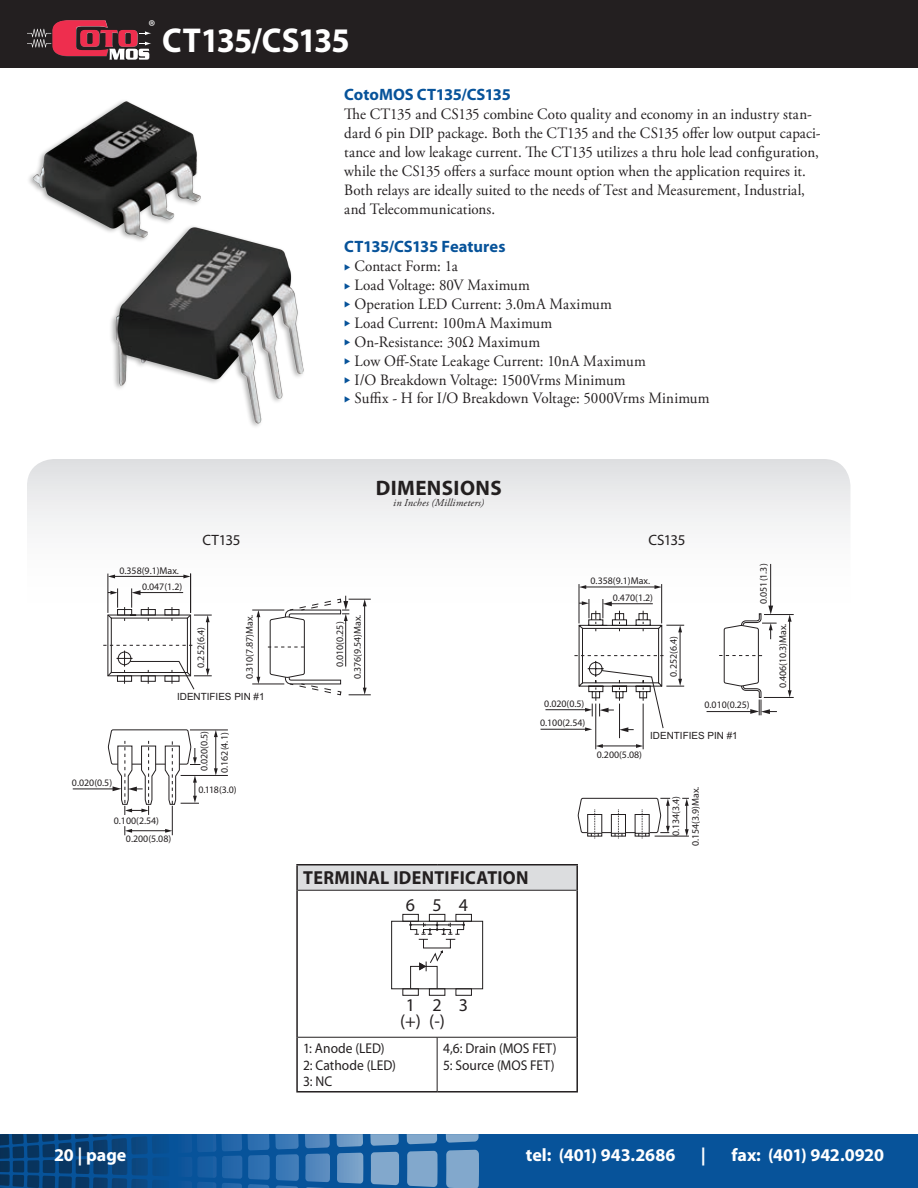
<style>
.page{position:relative;width:918px;height:1188px;background:#fff}
.page>*{position:absolute;margin:0;border:0;box-sizing:border-box;transform-origin:0 0}
.ACoto_Catalog_Headli{font:700 34.65px "Myriad Pro";letter-spacing:-.03em;color:#fff;scale:.95 1}
.DCoto_Catalog_Ital_t{font:700 21px "Myriad Pro";letter-spacing:.02em;color:#231f20}
.Main_Title_for_TOC{font:700 18.9px "Myriad Pro";letter-spacing:.02em;color:#231f20;scale:.95 1}
.t1{font:700 18px "Myriad Pro";color:#fff}
.t2{font:18px/16.2px "Myriad Pro";letter-spacing:.96em;color:#231f20}
.Main_Title_for_TOC-2{font:17.4px "Myriad Pro";color:#fff;scale:.95 1}
.BCoto_Catalog_Subhea{font:700 16.5px "Myriad Pro";letter-spacing:-.005em;color:#07539a}
.CCoto_Catalog_Body_T{font:15.75px/18.9px "Adobe Garamond Pro";letter-spacing:.005em;color:#231f20;scale:.95 1}
.BCoto_Catalog_Subhea-2{font:15px "Myriad Pro";letter-spacing:-.025em;color:#231f20}
.Main_Title_for_TOC-3{font:14.1px "Myriad Pro";letter-spacing:.005em;color:#231f20;scale:.95 1}
.DCoto_Catalog_Ital_t-2{font:italic 10.5px "Adobe Garamond Pro";letter-spacing:.02em;color:#231f20}
.t3{font:9.9px/20.2px "Myriad Pro";color:#231f20}
.t4{font:9.9px "Arial";color:#231f20}
.s1{color:#07539a}
</style>
<div class="page">
<svg style="left:0;top:1134px;width:918px;height:54px;background:#155999"></svg>
<svg style="left:197px;top:1134px;width:282px;height:17px;background:#3371ad"></svg>
<div style="left:0;top:0;width:918px;height:68px;background:#231f20"></div>
<img style="left:29px;top:101px;width:275px;height:326px">
<svg style="left:27px;top:459px;width:823px;height:170px"></svg>
<div style="left:297px;top:865px;width:280px;height:25px;background:#dcdddf"></div>
<hr style="left:296px;top:864px;width:141px;height:2px;background:#231f20">
<hr style="left:296px;top:866px;width:2px;height:24px;background:#231f20">
<hr style="left:437px;top:864px;width:141px;height:2px;background:#231f20">
<hr style="left:576px;top:866px;width:2px;height:24px;background:#231f20">
<hr style="left:296px;top:890px;width:2px;height:147px;background:#231f20">
<hr style="left:576px;top:890px;width:2px;height:147px;background:#231f20">
<hr style="left:296px;top:1037px;width:2px;height:54px;background:#231f20">
<hr style="left:576px;top:1037px;width:2px;height:54px;background:#231f20">
<hr style="left:296px;top:1091px;width:141px;height:2px;background:#231f20">
<hr style="left:437px;top:1091px;width:141px;height:2px;background:#231f20">
<hr style="left:298px;top:890px;width:139px;height:1px;background:#231f20">
<hr style="left:437px;top:890px;width:139px;height:1px;background:#231f20">
<hr style="left:298px;top:1037px;width:139px;height:1px;background:#231f20">
<hr style="left:437px;top:1037px;width:139px;height:1px;background:#231f20">
<hr style="left:437px;top:1037px;width:1px;height:54px;background:#231f20">
<div style="left:391px;top:921px;width:92px;height:68px;background:#fff;border:1px solid #211e1e"></div>
<svg style="left:402px;top:914px;width:70px;height:82px"></svg>
<svg style="left:27px;top:20px;width:124px;height:40px"></svg>
<hr style="left:114px;top:576px;width:71px;height:1px;background:#231f20">
<svg style="left:183px;top:575px;width:7px;height:3px"></svg>
<svg style="left:108px;top:575px;width:7px;height:3px"></svg>
<hr style="left:107px;top:574px;width:1px;height:39px;background:#231f20">
<hr style="left:190px;top:574px;width:1px;height:39px;background:#231f20">
<hr style="left:190px;top:730px;width:38px;height:1px;background:#231f20">
<hr style="left:181px;top:775px;width:47px;height:1px;background:#231f20">
<hr style="left:252px;top:610px;width:32px;height:1px;background:#231f20">
<hr style="left:252px;top:684px;width:32px;height:1px;background:#231f20">
<hr style="left:258px;top:616px;width:1px;height:62px;background:#231f20">
<svg style="left:256px;top:610px;width:4px;height:7px"></svg>
<svg style="left:256px;top:677px;width:4px;height:7px"></svg>
<svg style="left:268px;top:596px;width:103px;height:99px"></svg>
<hr style="left:73px;top:789px;width:41px;height:1px;background:#231f20">
<svg style="left:103px;top:588px;width:115px;height:247px"></svg>
<hr style="left:545px;top:709px;width:41px;height:1px;background:#231f20">
<hr style="left:541px;top:729px;width:45px;height:1px;background:#231f20">
<hr style="left:619px;top:704px;width:1px;height:34px;background:#231f20">
<hr style="left:643px;top:704px;width:1px;height:45px;background:#231f20">
<hr style="left:595px;top:704px;width:1px;height:45px;background:#231f20">
<hr style="left:602px;top:746px;width:35px;height:1px;background:#231f20">
<svg style="left:636px;top:744px;width:7px;height:4px"></svg>
<svg style="left:596px;top:744px;width:7px;height:4px"></svg>
<hr style="left:585px;top:587px;width:71px;height:1px;background:#231f20">
<svg style="left:655px;top:585px;width:6px;height:4px"></svg>
<svg style="left:580px;top:585px;width:6px;height:4px"></svg>
<hr style="left:579px;top:584px;width:1px;height:39px;background:#231f20">
<hr style="left:661px;top:584px;width:1px;height:39px;background:#231f20">
<hr style="left:655px;top:836px;width:34px;height:1px;background:#231f20">
<svg style="left:682px;top:798px;width:7px;height:38px"></svg>
<svg style="left:577px;top:797px;width:93px;height:41px"></svg>
<hr style="left:770px;top:564px;width:1px;height:43px;background:#231f20">
<hr style="left:707px;top:711px;width:45px;height:1px;background:#231f20">
<svg style="left:719px;top:606px;width:75px;height:109px"></svg>
<svg style="left:574px;top:599px;width:110px;height:133px"></svg>
<p class="Main_Title_for_TOC-2" style="left:148px;top:17px;width:9px">®</p>
<p class="ACoto_Catalog_Headli" style="left:162px;top:21px;width:199px">CT135/CS135</p>
<p class="BCoto_Catalog_Subhea" style="left:344px;top:85px;width:168px">CotoMOS CT135/CS135</p>
<p class="CCoto_Catalog_Body_T" style="left:344px;top:105px;width:503px">The CT135 and CS135 combine Coto quality and economy in an industry stan&shy;dard 6 pin DIP package. Both the CT135 and the CS135 offer low output capaci&shy;tance and low leakage current. The CT135 utilizes a thru hole lead configuration, while the CS135 offers a surface mount option when the application requires it.<br>Both relays are ideally suited to the needs of Test and Measurement, Industrial, and Telecommunications.</p>
<p class="BCoto_Catalog_Subhea" style="left:344px;top:237px;width:163px">CT135/CS135 Features</p>
<p class="CCoto_Catalog_Body_T" style="left:344px;top:257px;width:121px"><span class="s1">◆</span> Contact Form: 1a</p>
<p class="CCoto_Catalog_Body_T" style="left:344px;top:276px;width:197px"><span class="s1">◆</span> Load Voltage: 80V Maximum</p>
<p class="CCoto_Catalog_Body_T" style="left:344px;top:295px;width:283px"><span class="s1">◆</span> Operation LED Current: 3.0mA Maximum</p>
<p class="CCoto_Catalog_Body_T" style="left:344px;top:314px;width:220px"><span class="s1">◆</span> Load Current: 100mA Maximum</p>
<p class="CCoto_Catalog_Body_T" style="left:344px;top:333px;width:208px"><span class="s1">◆</span> On-Resistance: 30Ω Maximum</p>
<p class="CCoto_Catalog_Body_T" style="left:344px;top:352px;width:319px"><span class="s1">◆</span> Low Off-State Leakage Current: 10nA Maximum</p>
<p class="CCoto_Catalog_Body_T" style="left:344px;top:371px;width:298px"><span class="s1">◆</span> I/O Breakdown Voltage: 1500Vrms Minimum</p>
<p class="CCoto_Catalog_Body_T" style="left:344px;top:390px;width:386px"><span class="s1">◆</span> Suffix - H for I/O Breakdown Voltage: 5000Vrms Minimum</p>
<p class="DCoto_Catalog_Ital_t" style="left:376px;top:476px;width:128px">DIMENSIONS</p>
<p class="DCoto_Catalog_Ital_t-2" style="left:393px;top:496px;width:92px">in Inches (Millimeters)</p>
<p class="BCoto_Catalog_Subhea-2" style="left:202px;top:531px;width:40px">CT135</p>
<p class="BCoto_Catalog_Subhea-2" style="left:648px;top:531px;width:39px">CS135</p>
<p class="t3" style="left:119px;top:560px;width:61px">0.358(9.1)Max.</p>
<p class="t3" style="left:142px;top:577px;width:42px">0.047(1.2)</p>
<p class="t3" style="left:191px;top:668px;width:42px;rotate:-90deg">0.252(6.4)</p>
<p class="t3" style="left:240px;top:679px;width:66px;rotate:-90deg">0.310(7.87)Max.</p>
<p class="t3" style="left:348px;top:679px;width:66px;rotate:-90deg">0.376(9.54)Max.</p>
<p class="t3" style="left:330px;top:667px;width:47px;rotate:-90deg">0.010(0.25)</p>
<p class="t3" style="left:72px;top:773px;width:42px">0.020(0.5)</p>
<p class="t4" style="left:177px;top:690px;width:89px">IDENTIFIES PIN #1</p>
<p class="t3" style="left:194px;top:773px;width:43px;rotate:-90deg">0.020(0.5)<br>0.162(4.1)</p>
<p class="t3" style="left:198px;top:780px;width:40px">0.118(3.0)</p>
<p class="t3" style="left:126px;top:812px;width:47px;line-height:17.7px;text-indent:-12px">0.100(2.54)<br>0.200(5.08)</p>
<p class="Main_Title_for_TOC" style="left:303px;top:867px;width:239px">TERMINAL IDENTIFICATION</p>
<p class="t2" style="left:406px;top:898px;width:64px">654</p>
<p class="t3" style="left:591px;top:571px;width:61px">0.358(9.1)Max.</p>
<p class="t3" style="left:613px;top:587px;width:42px">0.470(1.2)</p>
<p class="t3" style="left:754px;top:604px;width:42px;rotate:-90deg">0.051(1.3)</p>
<p class="t3" style="left:540px;top:694px;width:47px;line-height:19.5px;text-align:center">0.020(0.5)<br>0.100(2.54)</p>
<p class="t3" style="left:663px;top:677px;width:42px;rotate:-90deg">0.252(6.4)</p>
<p class="t3" style="left:597px;top:744px;width:47px">0.200(5.08)</p>
<p class="t3" style="left:705px;top:695px;width:47px">0.010(0.25)</p>
<p class="t4" style="left:650px;top:729px;width:89px">IDENTIFIES PIN #1</p>
<p class="t3" style="left:666px;top:846px;width:61px;line-height:19.6px;text-align:center;rotate:-90deg">0.134(3.4)<br>0.154(3.9)Max.</p>
<p class="t3" style="left:773px;top:688px;width:66px;rotate:-90deg">0.406(10.3)Max.</p>
<p class="t2" style="left:400px;top:997px;width:70px;text-indent:6px">123 (+) (-)</p>
<p class="Main_Title_for_TOC-3" style="left:303px;top:1041px;width:88px">1: Anode (LED)</p>
<p class="Main_Title_for_TOC-3" style="left:303px;top:1057px;width:99px">2: Cathode (LED)</p>
<p class="Main_Title_for_TOC-3" style="left:303px;top:1073px;width:32px">3: NC</p>
<p class="Main_Title_for_TOC-3" style="left:443px;top:1041px;width:121px">4,6: Drain (MOS FET)</p>
<p class="Main_Title_for_TOC-3" style="left:443px;top:1057px;width:119px">5: Source (MOS FET)</p>
<p class="t1" style="left:54px;top:1145px;width:74px">20 | page</p>
<p class="t1" style="left:526px;top:1145px;width:151px">tel: (401) 943.2686</p>
<p class="t1" style="left:701px;top:1145px;width:7px">|</p>
<p class="t1" style="left:731px;top:1145px;width:154px">fax: (401) 942.0920</p>
</div>
